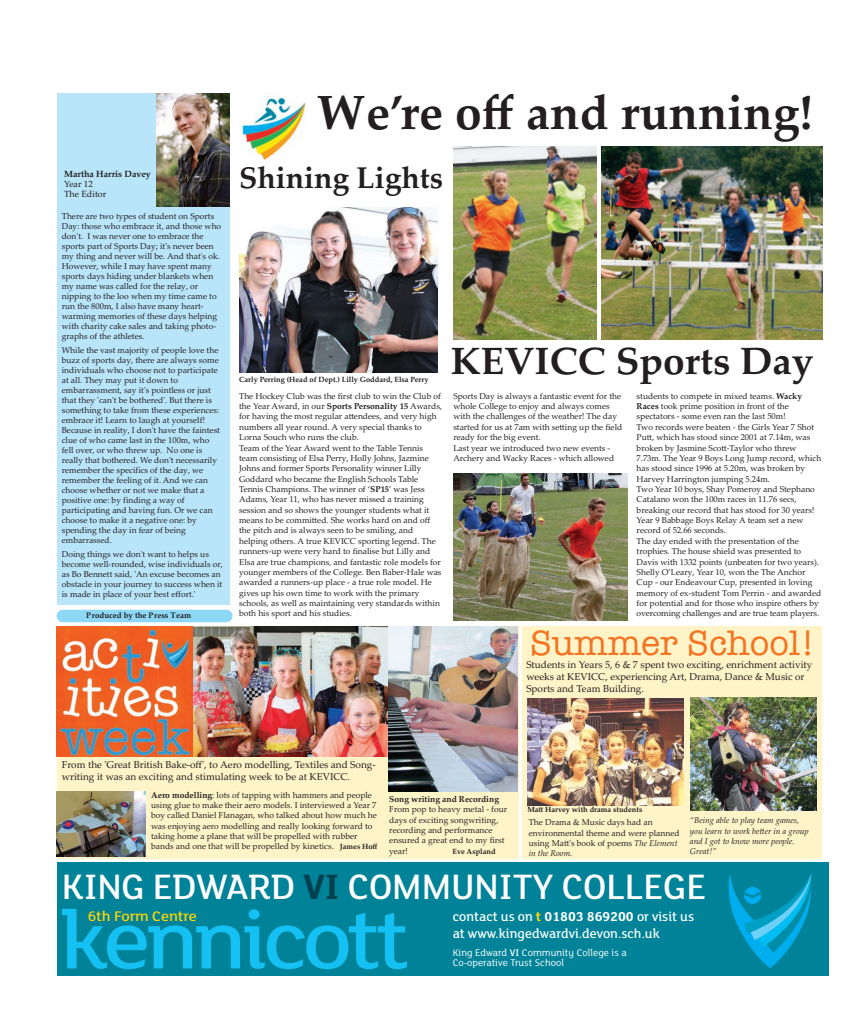
<style>
.page{position:relative;width:859px;height:1024px;background:#fff}
.page>*{position:absolute;margin:0;border:0;box-sizing:border-box;transform-origin:0 0}
.t1{font:700 48px "Palatino Linotype";color:#231f20}
.t2{font:500 38.4px "FS Lola";color:#fff}
.t3{font:700 38px "Palatino Linotype";color:#231f20}
.t4{font:36px "American Typewriter";color:#f47321}
.t5{font:700 30px "Palatino Linotype";color:#231f20}
.t6{font:500 15.1px "FS Lola";letter-spacing:-.005em;color:#ffd801;scale:1.07 1}
.t7{font:500 14px/17px "FS Lola";color:#fff}
.t8{font:10.5px/10px "FS Lola";color:#fff}
.t9{font:10px/12.2px "Palatino Linotype";color:#231f20}
.t10{font:700 9px "Palatino Linotype";color:#231f20}
.t11{font:9px/10px "Palatino Linotype";color:#231f20}
.t12{font:8.5px/10.4px "Palatino Linotype";color:#231f20}
.t13{font:italic 8.5px/10.4px "Palatino Linotype";color:#231f20}
.t14{font:700 8.5px "Palatino Linotype";color:#231f20}
.t15{font:700 8px "Palatino Linotype";color:#231f20}
.t16{font:700 7.5px "Palatino Linotype";color:#231f20}
.s1{font-weight:700}
.s2{font-weight:700;font-size:7.5px}
.s3{font-style:italic}
.s4{font-weight:700;color:#004150}
.s5{font-weight:700;color:#ffd801}
.s6{font-weight:500}
</style>
<div class="page">
<div style="left:57px;top:94px;width:173px;height:510px;background:#b9e5fa"></div>
<img style="left:240px;top:207px;width:198px;height:166px">
<img style="left:454px;top:147px;width:142px;height:192px">
<img style="left:601px;top:147px;width:221px;height:192px">
<div style="left:57px;top:862px;width:771px;height:113px;background:#008398"></div>
<svg style="left:729px;top:873px;width:83px;height:95px"></svg>
<svg style="left:62px;top:908px;width:345px;height:61px"></svg>
<img style="left:156px;top:94px;width:73px;height:112px">
<div style="left:57px;top:609px;width:175px;height:13px;background:#8dd7f7;border-radius:6px"></div>
<img style="left:242px;top:97px;width:64px;height:64px">
<div style="left:57px;top:626px;width:461px;height:232px;background:#fef4c8"></div>
<div style="left:522px;top:626px;width:300px;height:232px;background:#fef4c8"></div>
<img style="left:57px;top:626px;width:331px;height:130px">
<img style="left:388px;top:626px;width:130px;height:165px">
<img style="left:690px;top:697px;width:126px;height:113px">
<img style="left:528px;top:698px;width:155px;height:107px">
<img style="left:57px;top:791px;width:88px;height:65px">
<img style="left:454px;top:473px;width:173px;height:147px">
<p class="t10" style="left:64px;top:168px;width:88px">Martha Harris Davey</p>
<p class="t11" style="left:64px;top:179px;width:44px">Year 12<br>The Editor</p>
<p class="t12" style="left:62px;top:211px;width:161px;line-height:10px">There are two types of student on Sports Day: those who embrace it, and those who don't. I was never one to embrace the sports part of Sports Day; it's never been my thing and never will be. And that's ok.<br>However, while I may have spent many sports days hiding under blankets when my name was called for the relay, or nipping to the loo when my time came to run the 800m, I also have many heart&shy;warming memories of these days helping with charity cake sales and taking photo&shy;graphs of the athletes.</p>
<p class="t12" style="left:62px;top:345px;width:160px;line-height:10px">While the vast majority of people love the buzz of sports day, there are always some individuals who choose not to participate at all. They may put it down to embarrassment, say it's pointless or just that they 'can't be bothered'. But there is something to take from these experiences: embrace it! Learn to laugh at yourself!<br>Because in reality, I don't have the faintest clue of who came last in the 100m, who fell over, or who threw up. No one is really that bothered. We don't necessarily remember the specifics of the day, we remember the feeling of it. And we can choose whether or not we make that a positive one: by finding a way of participating and having fun. Or we can choose to make it a negative one: by spending the day in fear of being embarrassed.</p>
<p class="t12" style="left:62px;top:549px;width:163px;line-height:10px">Doing things we don't want to helps us become well-rounded, wise individuals or, as Bo Bennett said, 'An excuse becomes an obstacle in your journey to success when it is made in place of your best effort.'</p>
<p class="t15" style="left:86px;top:610px;width:106px">Produced by the Press Team</p>
<h1 class="t1" style="left:317px;top:84px;width:497px">We’re off and running!</h1>
<h3 class="t5" style="left:239px;top:160px;width:205px">Shining Lights</h3>
<p class="t16" style="left:239px;top:374px;width:191px">Carly Perring (Head of Dept.) Lilly Goddard, Elsa Perry</p>
<p class="t12" style="left:239px;top:390px;width:204px">The Hockey Club was the first club to win the Club of the Year Award, in our <span class="s1">Sports Personality 15</span> Awards, for having the most regular attendees, and very high numbers all year round. A very special thanks to Lorna Souch who runs the club.<br>Team of the Year Award went to the Table Tennis team consisting of Elsa Perry, Holly Johns, Jazmine Johns and former Sports Personality winner Lilly Goddard who became the English Schools Table Tennis Champions. The winner of ‘<span class="s1">SP15</span>’ was Jess Adams, Year 11, who has never missed a training session and so shows the younger students what it means to be committed. She works hard on and off the pitch and is always seen to be smiling, and helping others. A true KEVICC sporting legend. The runners-up were very hard to finalise but Lilly and Elsa are true champions, and fantastic role models for younger members of the College. Ben Baber-Hale was awarded a runners-up place - a true role model. He gives up his own time to work with the primary schools, as well as maintaining very standards within both his sport and his studies.</p>
<h3 class="t3" style="left:451px;top:339px;width:364px">KEVICC Sports Day</h3>
<p class="t12" style="left:453px;top:390px;width:171px">Sports Day is always a fantastic event for the whole College to enjoy and always comes with the challenges of the weather! The day started for us at 7am with setting up the field ready for the big event.<br>Last year we introduced two new events - Archery and Wacky Races - which allowed</p>
<p class="t12" style="left:637px;top:390px;width:186px">students to compete in mixed teams. <span class="s1">Wacky Races</span> took prime position in front of the spectators - some even ran the last 50m!<br>Two records were beaten - the Girls Year 7 Shot Putt, which has stood since 2001 at 7.14m, was broken by Jasmine Scott-Taylor who threw 7.73m. The Year 9 Boys Long Jump record, which has stood since 1996 at 5.20m, was broken by Harvey Harrington jumping 5.24m.<br>Two Year 10 boys, Shay Pomeroy and Stephano Catalano won the 100m races in 11.76 secs, breaking our record that has stood for 30 years!<br>Year 9 Babbage Boys Relay A team set a new record of 52.66 seconds.<br>The day ended with the presentation of the trophies. The house shield was presented to Davis with 1332 points (unbeaten for two years).<br>Shelly O’Leary, Year 10, won the The Anchor Cup - our Endeavour Cup, presented in loving memory of ex-student Tom Perrin - and awarded for potential and for those who inspire others by overcoming challenges and are true team players.</p>
<h3 class="t4" style="left:530px;top:622px;width:287px">Summer School!</h3>
<p class="t9" style="left:526px;top:658px;width:288px">Students in Years 5, 6 &amp; 7 spent two exciting, enrichment activity weeks at KEVICC, experiencing Art, Drama, Dance &amp; Music or<br>Sports and Team Building.</p>
<p class="t9" style="left:62px;top:757px;width:315px">From the 'Great British Bake-off', to Aero modelling, Textiles and Song&shy;writing it was an exciting and stimulating week to be at KEVICC.</p>
<p class="t12" style="left:151px;top:789px;width:228px"><span class="s1">Aero modelling</span>: lots of tapping with hammers and people using glue to make their aero models. I interviewed a Year 7 boy called Daniel Flanagan, who talked about how much he was enjoying aero modelling and really looking forward to taking home a plane that will be propelled with rubber bands and one that will be propelled by kinetics. <span class="s2">James Hoff</span></p>
<p class="t14" style="left:389px;top:793px;width:111px">Song writing and Recording</p>
<p class="t12" style="left:389px;top:804px;width:119px">From pop to heavy metal - four days of exciting songwriting, recording and performance ensured a great end to my first year!</p>
<p class="t16" style="left:453px;top:846px;width:45px">Eve Aspland</p>
<p class="t16" style="left:527px;top:805px;width:117px">Matt Harvey with drama students</p>
<p class="t12" style="left:529px;top:816px;width:152px">The Drama &amp; Music days had an environmental theme and were planned using Matt's book of poems <span class="s3">The Element in the Room</span>.</p>
<p class="t13" style="left:690px;top:815px;width:120px">“Being able to play team games, you learn to work better in a group and I got to know more people.<br>Great!”</p>
<h2 class="t2" style="left:62px;top:874px;width:646px">KING EDWARD <span class="s4">VI</span> COMMUNITY COLLEGE</h2>
<h3 class="t7" style="left:453px;top:909px;width:243px">contact us on <span class="s5">t</span> <span class="s1">01803 869200</span> or visit us at www.kingedwardvi.devon.sch.uk</h3>
<h3 class="t6" style="left:88px;top:911px;width:103px">6th Form Centre</h3>
<p class="t8" style="left:453px;top:948px;width:176px">King Edward <span class="s6">VI</span> Community College is a<br>Co-operative Trust School</p>
</div>
